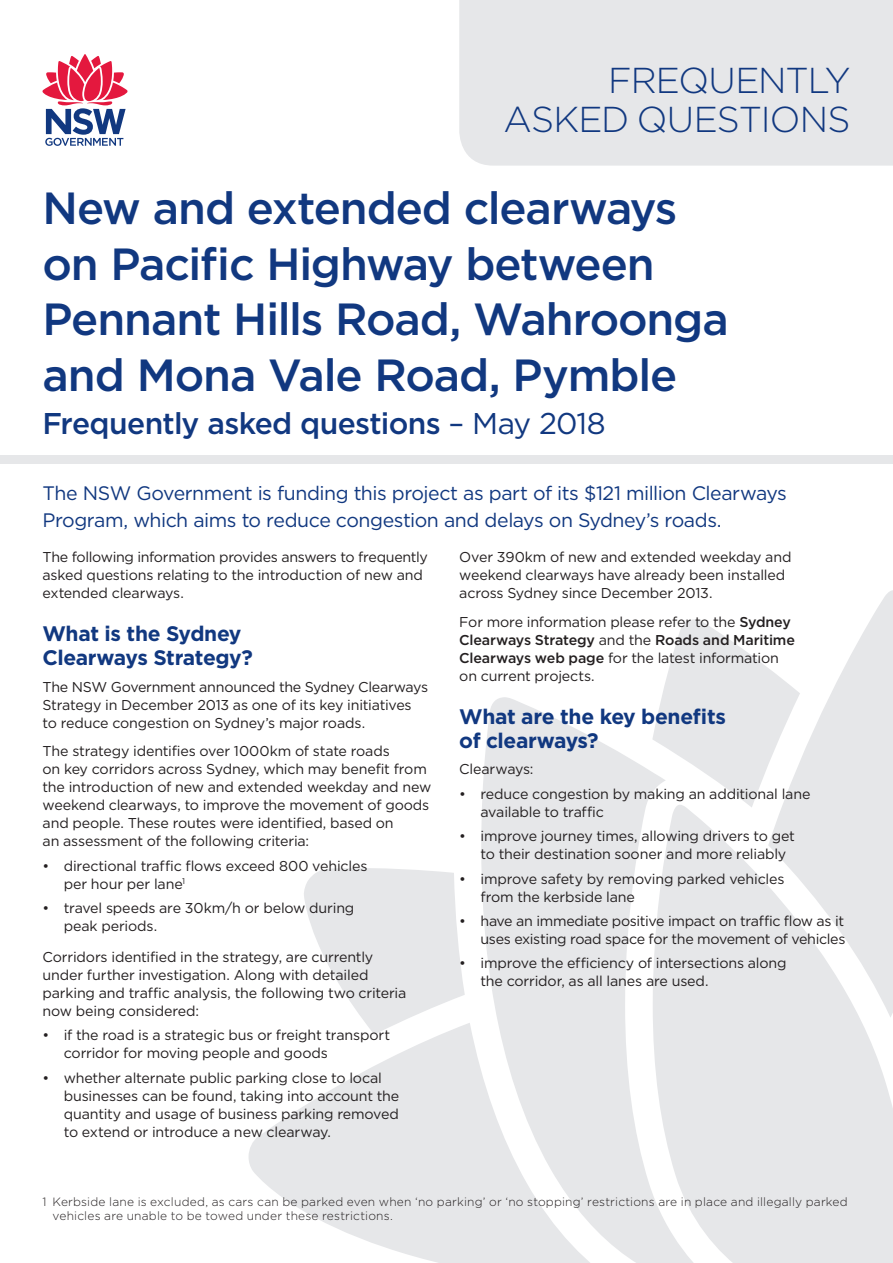
<style>
.page{position:relative;width:893px;height:1263px;background:#fff}
.page>*{position:absolute;margin:0;border:0;box-sizing:border-box;transform-origin:0 0}
.t1{font:500 45px/55.5px "Gotham";letter-spacing:-.025em;color:#113880}
.t2{font:300 36px/39px "Gotham";letter-spacing:-.025em;color:#113880;text-align:right}
.t3{font:500 30px "Gotham";letter-spacing:-.02em;color:#113880}
.t4{font:700 21px/24px "Gotham";letter-spacing:-.02em;color:#113880}
.t5{font:19.5px/27px "Gotham";letter-spacing:-.025em;color:#113880}
.t6{font:14.25px/18px "Gotham";letter-spacing:-.015em;color:#231f20}
.t7{font:300 12px/14.2px "Gotham";letter-spacing:.015em;color:#231f20}
.s1{font-weight:400}
.s2{font-weight:500}
</style>
<div class="page">
<div style="left:459px;top:0;width:434px;height:166px;background:#e6e7e9"></div>
<svg style="left:249px;top:590px;width:644px;height:673px;fill:#e6e7e9"></svg>
<svg style="left:43px;top:54px;width:84px;height:92px"></svg>
<div style="left:0;top:455px;width:893px;height:8px;background:#e6e7e9"></div>
<h2 class="t2" style="left:503px;top:59px;width:348px">FREQUENTLY<br>ASKED QUESTIONS</h2>
<h1 class="t1" style="left:43px;top:180px;width:688px">New and extended clearways on Pacific Highway between<br>Pennant Hills Road, Wahroonga and Mona Vale Road, Pymble</h1>
<h3 class="t3" style="left:43px;top:403px;width:565px">Frequently asked questions <span class="s1">– May 2018</span></h3>
<h3 class="t5" style="left:43px;top:479px;width:746px">The NSW Government is funding this project as part of its $121 million Clearways<br>Program, which aims to reduce congestion and delays on Sydney’s roads.</h3>
<p class="t6" style="left:43px;top:548px;width:387px">The following information provides answers to frequently asked questions relating to the introduction of new and extended clearways.</p>
<h3 class="t4" style="left:43px;top:622px;width:212px">What is the Sydney<br>Clearways Strategy?</h3>
<p class="t6" style="left:43px;top:677px;width:387px">The NSW Government announced the Sydney Clearways<br>Strategy in December 2013 as one of its key initiatives to reduce congestion on Sydney’s major roads.</p>
<p class="t6" style="left:43px;top:742px;width:390px">The strategy identifies over 1000km of state roads<br>on key corridors across Sydney, which may benefit from the introduction of new and extended weekday and new weekend clearways, to improve the movement of goods and people. These routes were identified, based on<br>an assessment of the following criteria:</p>
<p class="t6" style="left:64px;top:856px;width:305px;text-indent:-21px">• directional traffic flows exceed 800 vehicles per hour per lane<sup>1</sup></p>
<p class="t6" style="left:64px;top:899px;width:292px;text-indent:-21px">• travel speeds are 30km/h or below during peak periods.</p>
<p class="t6" style="left:43px;top:947px;width:365px">Corridors identified in the strategy, are currently under further investigation. Along with detailed parking and traffic analysis, the following two criteria now being considered:</p>
<p class="t6" style="left:64px;top:1026px;width:328px;text-indent:-21px">• if the road is a strategic bus or freight transport corridor for moving people and goods</p>
<p class="t6" style="left:64px;top:1068px;width:337px;text-indent:-21px">• whether alternate public parking close to local businesses can be found, taking into account the quantity and usage of business parking removed to extend or introduce a new clearway.</p>
<p class="t6" style="left:459px;top:548px;width:334px">Over 390km of new and extended weekday and weekend clearways have already been installed across Sydney since December 2013.</p>
<p class="t6" style="left:459px;top:612px;width:337px">For more information please refer to the <span class="s2">Sydney Clearways Strategy</span> and the <span class="s2">Roads and Maritime Clearways web page</span> for the latest information on current projects.</p>
<h3 class="t4" style="left:459px;top:704px;width:268px">What are the key benefits of clearways?</h3>
<p class="t6" style="left:459px;top:760px;width:76px">Clearways:</p>
<p class="t6" style="left:480px;top:784px;width:331px;text-indent:-21px">• reduce congestion by making an additional lane available to traffic</p>
<p class="t6" style="left:480px;top:827px;width:316px;text-indent:-21px">• improve journey times, allowing drivers to get to their destination sooner and more reliably</p>
<p class="t6" style="left:480px;top:869px;width:306px;text-indent:-21px">• improve safety by removing parked vehicles from the kerbside lane</p>
<p class="t6" style="left:459px;top:911px;width:388px;text-align:right">• have an immediate positive impact on traffic flow as it uses existing road space for the movement of vehicles</p>
<p class="t6" style="left:480px;top:954px;width:308px;text-indent:-21px">• improve the efficiency of intersections along the corridor, as all lanes are used.</p>
<p class="t7" style="left:53px;top:1194px;width:797px;text-indent:-10px">1 Kerbside lane is excluded, as cars can be parked even when ‘no parking’ or ‘no stopping’ restrictions are in place and illegally parked vehicles are unable to be towed under these restrictions.</p>
</div>
